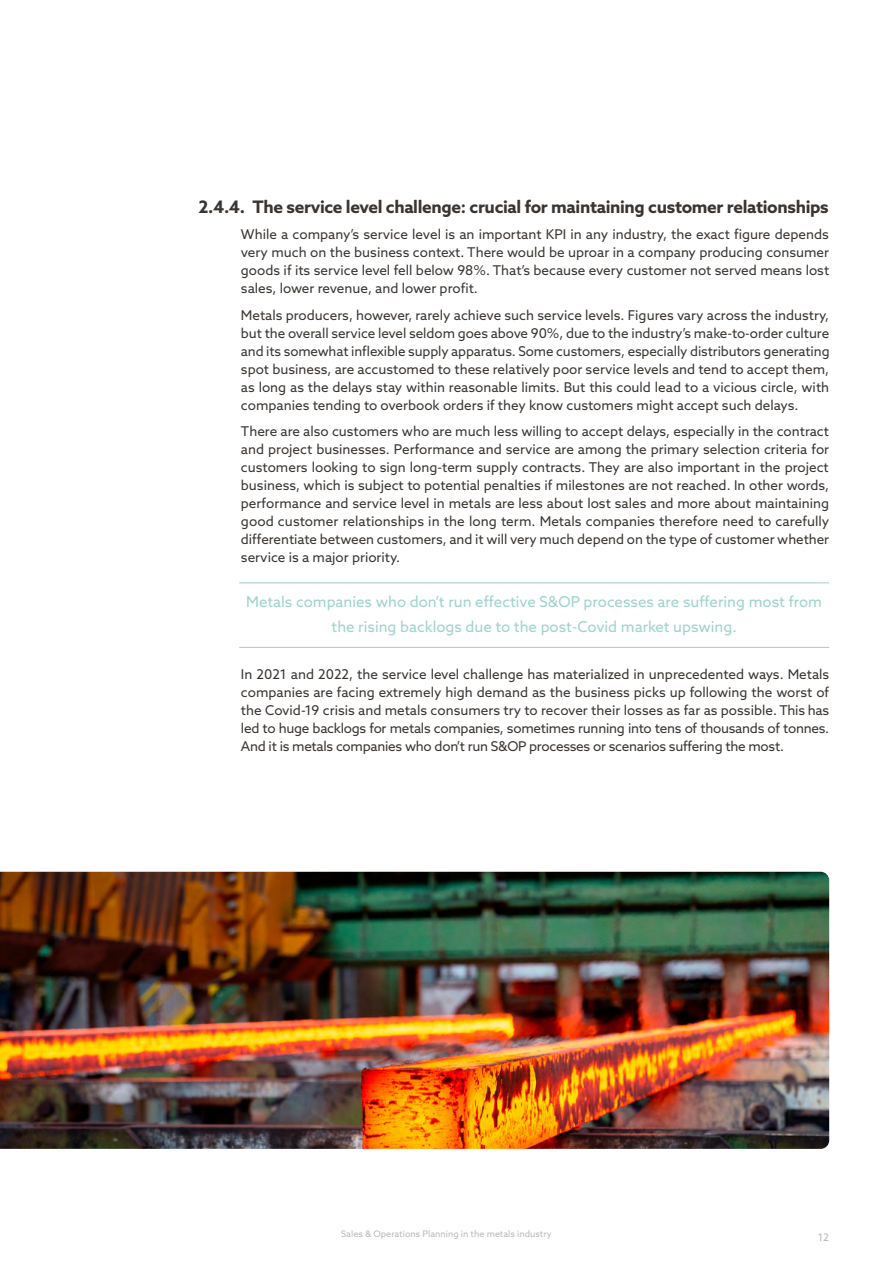
<style>
.page{position:relative;width:893px;height:1263px;background:#fff}
.page>*{position:absolute;margin:0;border:0;box-sizing:border-box;transform-origin:0 0}
.t1{font:700 17.25px "Azo Sans";letter-spacing:-.02em;color:#3a3531}
.t2{font:15px/24px "Azo Sans";color:#9dd3cd;text-align:center}
.t3{font:13.5px/18px "Azo Sans";color:#3a3531;text-align:justify}
.t4{font:10.5px "Azo Sans";color:#bcb9b8}
.t5{font:9px "Azo Sans";color:#bcb9b8}
</style>
<div class="page">
<img style="left:0;top:872px;width:829px;height:277px">
<hr style="left:239px;top:647px;width:590px;height:1px;background:#9dd3cd">
<hr style="left:239px;top:582px;width:590px;height:1px;background:#9dd3cd">
<p class="t1" style="left:198px;top:195px;width:632px">2.4.4. The service level challenge: crucial for maintaining customer relationships</p>
<p class="t3" style="left:241px;top:225px;width:590px">While a company’s service level is an important KPI in any industry, the exact figure depends very much on the business context. There would be uproar in a company producing consumer goods if its service level fell below 98%. That’s because every customer not served means lost sales, lower revenue, and lower profit.</p>
<p class="t3" style="left:241px;top:306px;width:590px">Metals producers, however, rarely achieve such service levels. Figures vary across the industry, but the overall service level seldom goes above 90%, due to the industry’s make-to-order culture and its somewhat inflexible supply apparatus. Some customers, especially distributors generating spot business, are accustomed to these relatively poor service levels and tend to accept them, as long as the delays stay within reasonable limits. But this could lead to a vicious circle, with companies tending to overbook orders if they know customers might accept such delays.</p>
<p class="t3" style="left:241px;top:422px;width:590px">There are also customers who are much less willing to accept delays, especially in the contract and project businesses. Performance and service are among the primary selection criteria for customers looking to sign long-term supply contracts. They are also important in the project business, which is subject to potential penalties if milestones are not reached. In other words, performance and service level in metals are less about lost sales and more about maintaining good customer relationships in the long term. Metals companies therefore need to carefully differentiate between customers, and it will very much depend on the type of customer whether service is a major priority.</p>
<p class="t2" style="left:246px;top:590px;width:577px">Metals companies who don’t run effective S&amp;OP processes are suffering most from the rising backlogs due to the post-Covid market upswing.</p>
<p class="t3" style="left:241px;top:665px;width:590px">In 2021 and 2022, the service level challenge has materialized in unprecedented ways. Metals companies are facing extremely high demand as the business picks up following the worst of the Covid-19 crisis and metals consumers try to recover their losses as far as possible. This has led to huge backlogs for metals companies, sometimes running into tens of thousands of tonnes.<br>And it is metals companies who don’t run S&amp;OP processes or scenarios suffering the most.</p>
<p class="t5" style="left:341px;top:1228px;width:212px">Sales &amp; Operations Planning in the metals industry</p>
<p class="t4" style="left:818px;top:1230px;width:13px">12</p>
</div>
